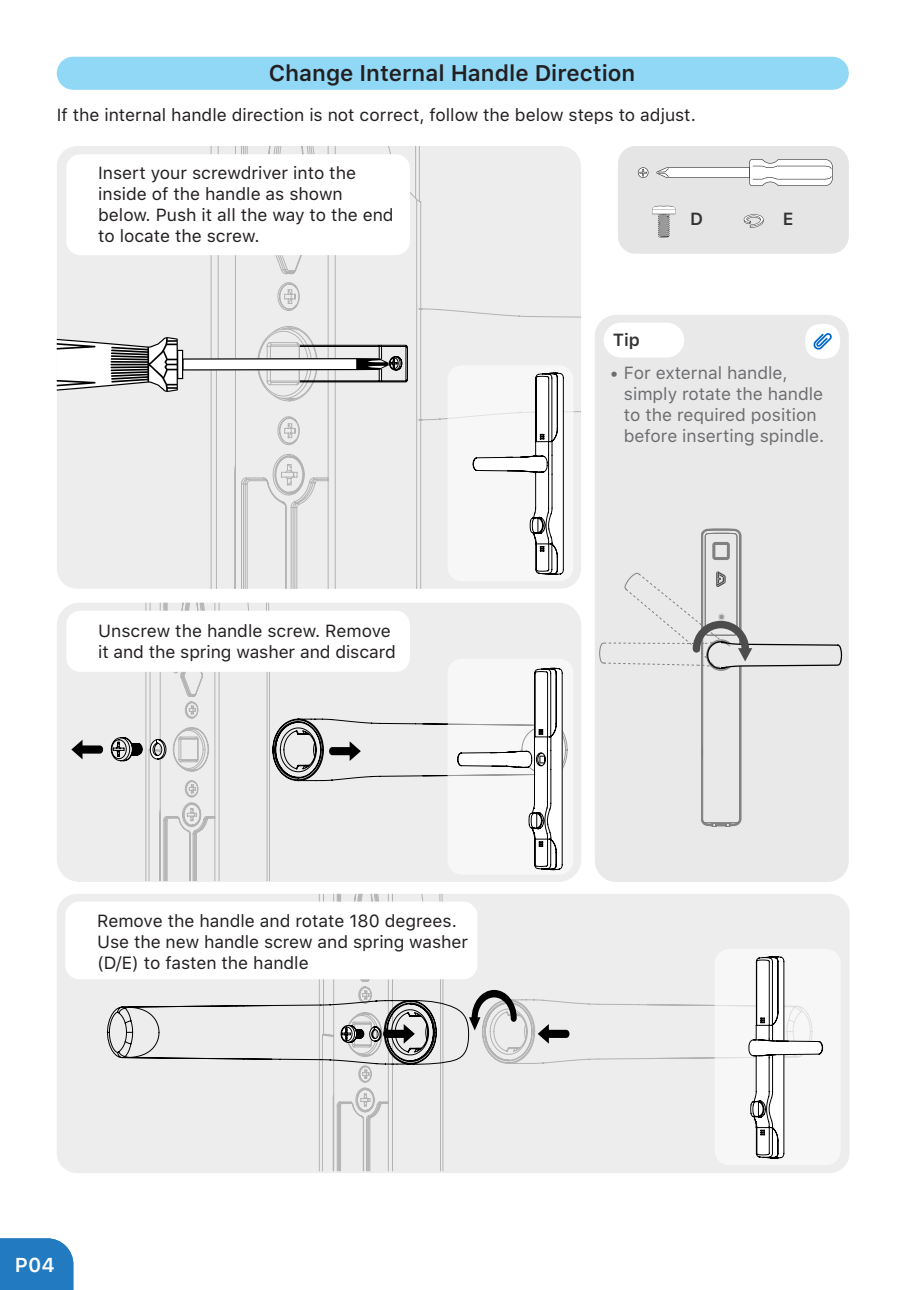
<style>
.page{position:relative;width:908px;height:1290px;background:#fff}
.page>*{position:absolute;margin:0;border:0;box-sizing:border-box;transform-origin:0 0}
.页眉右{font:600 22.5px "SF Pro Text";color:#231f20}
.t1{font:600 20px "SF Pro Text";color:#fff}
.顺序{font:17.5px/21px "SF Pro Text";color:#231f20}
.t2{font:17.5px/21px "SF Pro Text";color:#6c6d70}
.提示标{font:600 17.5px "SF Pro Text";color:#333334}
.s1{font-family:"Ping Fang SC"}
</style>
<div class="page">
<div style="left:0;top:1238px;width:73px;height:52px;background:#227bc0"></div>
<div style="left:57px;top:894px;width:792px;height:279px;background:#ededed;border-radius:20px"></div>
<div style="left:57px;top:603px;width:524px;height:279px;background:#ededed;border-radius:22px"></div>
<svg style="left:71px;top:740px;width:32px;height:19px"></svg>
<div style="left:57px;top:146px;width:153px;height:443px;background:#ededed"></div>
<div style="left:421px;top:146px;width:160px;height:443px;background:#ededed"></div>
<svg style="left:210px;top:146px;width:211px;height:443px;background:#e8e8e8"></svg>
<svg style="left:57px;top:337px;width:351px;height:55px"></svg>
<div style="left:57px;top:57px;width:791px;height:33px;background:#91d8f7;border-radius:17px"></div>
<div style="left:66px;top:154px;width:344px;height:101px;background:#fff;border-radius:14px"></div>
<div style="left:66px;top:611px;width:344px;height:61px;background:#fff;border-radius:14px"></div>
<div style="left:447px;top:659px;width:126px;height:215px;background:#f7f7f7;border-radius:14px"></div>
<div style="left:447px;top:365px;width:126px;height:216px;background:#f7f7f7;border-radius:14px"></div>
<div style="left:714px;top:949px;width:126px;height:216px;background:#f7f7f7;border-radius:14px"></div>
<div style="left:65px;top:901px;width:412px;height:78px;background:#fff;border-radius:14px"></div>
<div style="left:594px;top:315px;width:254px;height:567px;background:#e9e9e9;border-radius:21px"></div>
<div style="left:603px;top:323px;width:81px;height:34px;background:#fff;border-radius:17px"></div>
<div style="left:804px;top:324px;width:35px;height:35px;background:#fff;border-radius:50%"></div>
<svg style="left:813px;top:333px;width:18px;height:17px"></svg>
<svg style="left:599px;top:529px;width:243px;height:297px"></svg>
<div style="left:617px;top:146px;width:231px;height:108px;background:#e5e5e5;border-radius:18px"></div>
<svg style="left:656px;top:159px;width:176px;height:27px"></svg>
<svg style="left:637px;top:167px;width:11px;height:11px"></svg>
<svg style="left:743px;top:214px;width:20px;height:14px"></svg>
<svg style="left:652px;top:205px;width:23px;height:32px"></svg>
<svg style="left:111px;top:603px;width:456px;height:278px"></svg>
<svg style="left:107px;top:894px;width:715px;height:277px"></svg>
<svg style="left:472px;top:372px;width:91px;height:203px"></svg>
<p class="页眉右" style="left:269px;top:57px;width:368px">Change Internal Handle Direction</p>
<p class="顺序" style="left:57px;top:103px;width:640px">If the internal handle direction is not correct, follow the below steps to adjust.</p>
<p class="顺序" style="left:98px;top:161px;width:297px;text-indent:-21px"><span class="s1">①</span> Insert your screwdriver into the inside of the handle as shown below. Push it all the way to the end to locate the screw.</p>
<p class="顺序" style="left:98px;top:619px;width:299px">Unscrew the handle screw. Remove it and the spring washer and discard</p>
<p class="顺序" style="left:97px;top:909px;width:372px">Remove the handle and rotate 180 degrees.<br>Use the new handle screw and spring washer (D/E) to fasten the handle</p>
<p class="t1" style="left:15px;top:1250px;width:41px">P04</p>
<p class="提示标" style="left:689px;top:206px;width:14px">D</p>
<p class="提示标" style="left:782px;top:206px;width:12px">E</p>
<p class="提示标" style="left:612px;top:327px;width:29px">Tip</p>
<p class="t2" style="left:623px;top:362px;width:202px;text-indent:-14px">• For external handle, simply rotate the handle to the required position before inserting spindle.</p>
</div>
